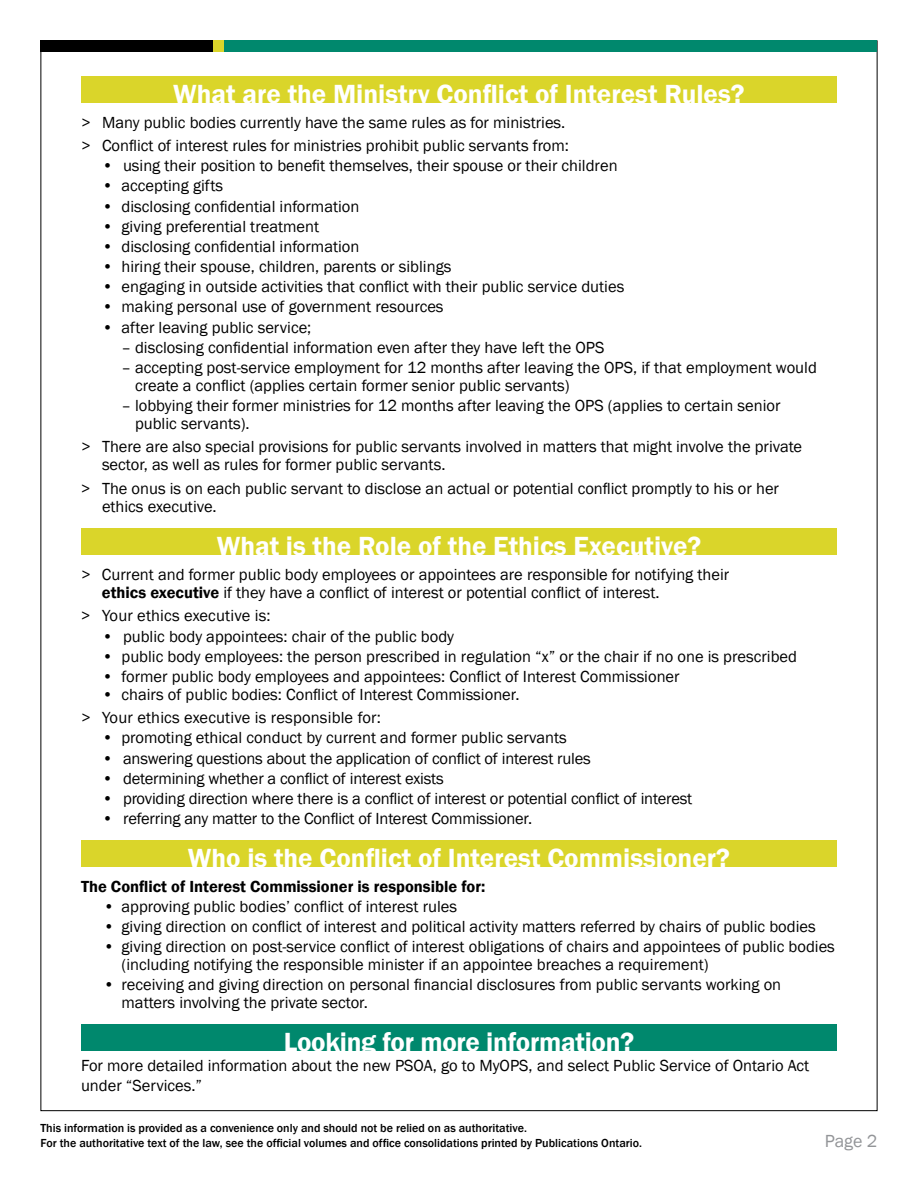
<style>
.page{position:relative;width:918px;height:1188px;background:#fff}
.page>*{position:absolute;margin:0;border:0;box-sizing:border-box;transform-origin:0 0}
.t1{font:600 27px "Franklin Gothic";color:#fff}
.t2{font:18px "Franklin Gothic";color:#939598}
.t3{font:16.5px/18px "Franklin Gothic";color:#000}
.t4{font:600 16.5px "Franklin Gothic";color:#000}
.t5{font:500 12px/15px "Franklin Gothic";color:#000}
.s1{font-weight:600}
</style>
<div class="page">
<div style="left:81px;top:528px;width:756px;height:27px;background:#dad52a"></div>
<div style="left:81px;top:76px;width:756px;height:27px;background:#dad52a"></div>
<div style="left:81px;top:840px;width:756px;height:27px;background:#dad52a"></div>
<div style="left:81px;top:1024px;width:756px;height:27px;background:#00886d"></div>
<div style="left:40px;top:40px;width:838px;height:12px;background:#00886d"></div>
<div style="left:40px;top:40px;width:176px;height:12px;background:#000"></div>
<div style="left:213px;top:40px;width:11px;height:12px;background:#dad52a"></div>
<h1 class="t1" style="left:173px;top:77px;width:573px">What are the Ministry Conflict of Interest Rules?</h1>
<p class="t3" style="left:81px;top:111px;width:490px;line-height:23.4px">&gt; Many public bodies currently have the same rules as for ministries. &gt; Conflict of interest rules for ministries prohibit public servants from:</p>
<p class="t3" style="left:102px;top:157px;width:517px">• using their position to benefit themselves, their spouse or their children</p>
<p class="t3" style="left:102px;top:177px;width:123px">• accepting gifts</p>
<p class="t3" style="left:102px;top:197px;width:259px">• disclosing confidential information</p>
<p class="t3" style="left:102px;top:218px;width:219px">• giving preferential treatment</p>
<p class="t3" style="left:102px;top:238px;width:259px">• disclosing confidential information</p>
<p class="t3" style="left:102px;top:258px;width:351px">• hiring their spouse, children, parents or siblings</p>
<p class="t3" style="left:102px;top:278px;width:524px">• engaging in outside activities that conflict with their public service duties</p>
<p class="t3" style="left:102px;top:298px;width:343px">• making personal use of government resources</p>
<p class="t3" style="left:102px;top:318px;width:211px">• after leaving public service;</p>
<p class="t3" style="left:122px;top:339px;width:484px">– disclosing confidential information even after they have left the OPS</p>
<p class="t3" style="left:135px;top:359px;width:683px;text-indent:-13px">– accepting post-service employment for 12 months after leaving the OPS, if that employment would create a conflict (applies certain former senior public servants)</p>
<p class="t3" style="left:135px;top:397px;width:647px;text-indent:-13px">– lobbying their former ministries for 12 months after leaving the OPS (applies to certain senior public servants).</p>
<p class="t3" style="left:102px;top:438px;width:702px;text-indent:-21px">&gt; There are also special provisions for public servants involved in matters that might involve the private sector, as well as rules for former public servants.</p>
<p class="t3" style="left:102px;top:480px;width:679px;text-indent:-21px">&gt; The onus is on each public servant to disclose an actual or potential conflict promptly to his or her ethics executive.</p>
<h1 class="t1" style="left:217px;top:530px;width:486px">What is the Role of the Ethics Executive?</h1>
<p class="t3" style="left:102px;top:566px;width:629px;text-indent:-21px">&gt; Current and former public body employees or appointees are responsible for notifying their <span class="s1">ethics executive</span> if they have a conflict of interest or potential conflict of interest.</p>
<p class="t3" style="left:81px;top:607px;width:191px">&gt; Your ethics executive is:</p>
<p class="t3" style="left:102px;top:627px;width:354px">• public body appointees: chair of the public body</p>
<p class="t3" style="left:102px;top:648px;width:697px">• public body employees: the person prescribed in regulation “x” or the chair if no one is prescribed</p>
<p class="t3" style="left:102px;top:668px;width:579px">• former public body employees and appointees: Conflict of Interest Commissioner</p>
<p class="t3" style="left:81px;top:683px;width:440px;line-height:23.4px;text-indent:21px">• chairs of public bodies: Conflict of Interest Commissioner. &gt; Your ethics executive is responsible for:</p>
<p class="t3" style="left:102px;top:729px;width:466px">• promoting ethical conduct by current and former public servants</p>
<p class="t3" style="left:102px;top:749px;width:490px">• answering questions about the application of conflict of interest rules</p>
<p class="t3" style="left:102px;top:770px;width:343px">• determining whether a conflict of interest exists</p>
<p class="t3" style="left:102px;top:790px;width:592px">• providing direction where there is a conflict of interest or potential conflict of interest</p>
<p class="t3" style="left:102px;top:810px;width:432px">• referring any matter to the Conflict of Interest Commissioner.</p>
<h1 class="t1" style="left:188px;top:841px;width:543px">Who is the Conflict of Interest Commissioner?</h1>
<p class="t4" style="left:81px;top:876px;width:406px">The Conflict of Interest Commissioner is responsible for:</p>
<p class="t3" style="left:104px;top:898px;width:355px">• approving public bodies’ conflict of interest rules</p>
<p class="t3" style="left:104px;top:918px;width:714px">• giving direction on conflict of interest and political activity matters referred by chairs of public bodies</p>
<p class="t3" style="left:122px;top:938px;width:715px;text-indent:-18px">• giving direction on post-service conflict of interest obligations of chairs and appointees of public bodies (including notifying the responsible minister if an appointee breaches a requirement)</p>
<p class="t3" style="left:122px;top:976px;width:661px;text-indent:-18px">• receiving and giving direction on personal financial disclosures from public servants working on matters involving the private sector.</p>
<h1 class="t1" style="left:284px;top:1025px;width:352px">Looking for more information?</h1>
<p class="t3" style="left:81px;top:1056px;width:730px;line-height:19.5px">For more detailed information about the new PSOA, go to MyOPS, and select Public Service of Ontario Act under “Services.”</p>
<p class="t5" style="left:40px;top:1121px;width:603px">This information is provided as a convenience only and should not be relied on as authoritative.<br>For the authoritative text of the law, see the official volumes and office consolidations printed by Publications Ontario.</p>
<p class="t2" style="left:825px;top:1130px;width:54px">Page 2</p>
</div>
